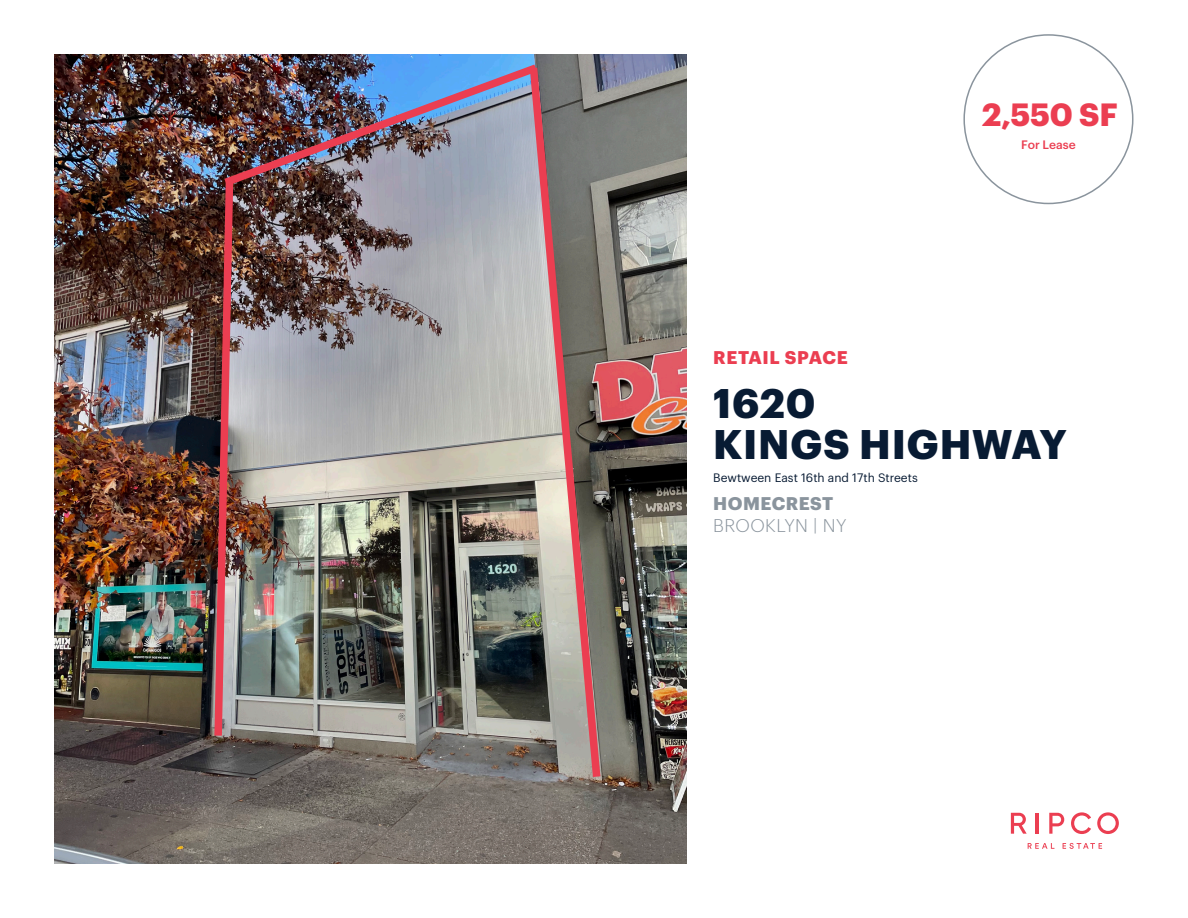
<style>
.page{position:relative;width:1188px;height:918px;background:#fff}
.page>*{position:absolute;margin:0;border:0;box-sizing:border-box;transform-origin:0 0}
.t1{font:700 40.5px/40.5px "Graphik";letter-spacing:.015em;color:#081b33}
.t2{font:700 31.5px "Graphik";color:#eb3e51}
.t3{font:700 18px "Graphik";letter-spacing:.035em;color:#eb3e51}
.t4{font:300 18px "Graphik";letter-spacing:.02em;color:#8a949d}
.t5{font:700 18px "Graphik";letter-spacing:.025em;color:#8a949d}
.t6{font:12px "Graphik";color:#081b33}
.t7{font:500 12px "Graphik";color:#eb3e51}
</style>
<div class="page">
<svg style="left:1028px;top:843px;width:26px;height:6px"></svg>
<svg style="left:1063px;top:843px;width:39px;height:6px"></svg>
<svg style="left:1011px;top:813px;width:16px;height:21px"></svg>
<hr style="left:1036px;top:813px;width:3px;height:21px;background:#eb3e51">
<svg style="left:1071px;top:812px;width:20px;height:22px"></svg>
<svg style="left:1097px;top:812px;width:22px;height:22px"></svg>
<svg style="left:1049px;top:813px;width:15px;height:21px"></svg>
<img style="left:54px;top:54px;width:633px;height:810px">
<svg style="left:525px;top:60px;width:80px;height:725px;background:#958680"></svg>
<img style="left:211px;top:173px;width:26px;height:570px">
<img style="left:216px;top:58px;width:329px;height:134px">
<h3 class="t3" style="left:713px;top:343px;width:136px">RETAIL SPACE</h3>
<p class="t2" style="left:982px;top:90px;width:137px">2,550 SF</p>
<p class="t7" style="left:1021px;top:135px;width:56px">For Lease</p>
<p class="t1" style="left:713px;top:380px;width:355px">1620<br>KINGS HIGHWAY</p>
<p class="t6" style="left:713px;top:469px;width:206px">Bewtween East 16th and 17th Streets</p>
<p class="t5" style="left:713px;top:489px;width:122px">HOMECREST</p>
<p class="t4" style="left:713px;top:512px;width:135px">BROOKLYN | NY</p>
</div>
